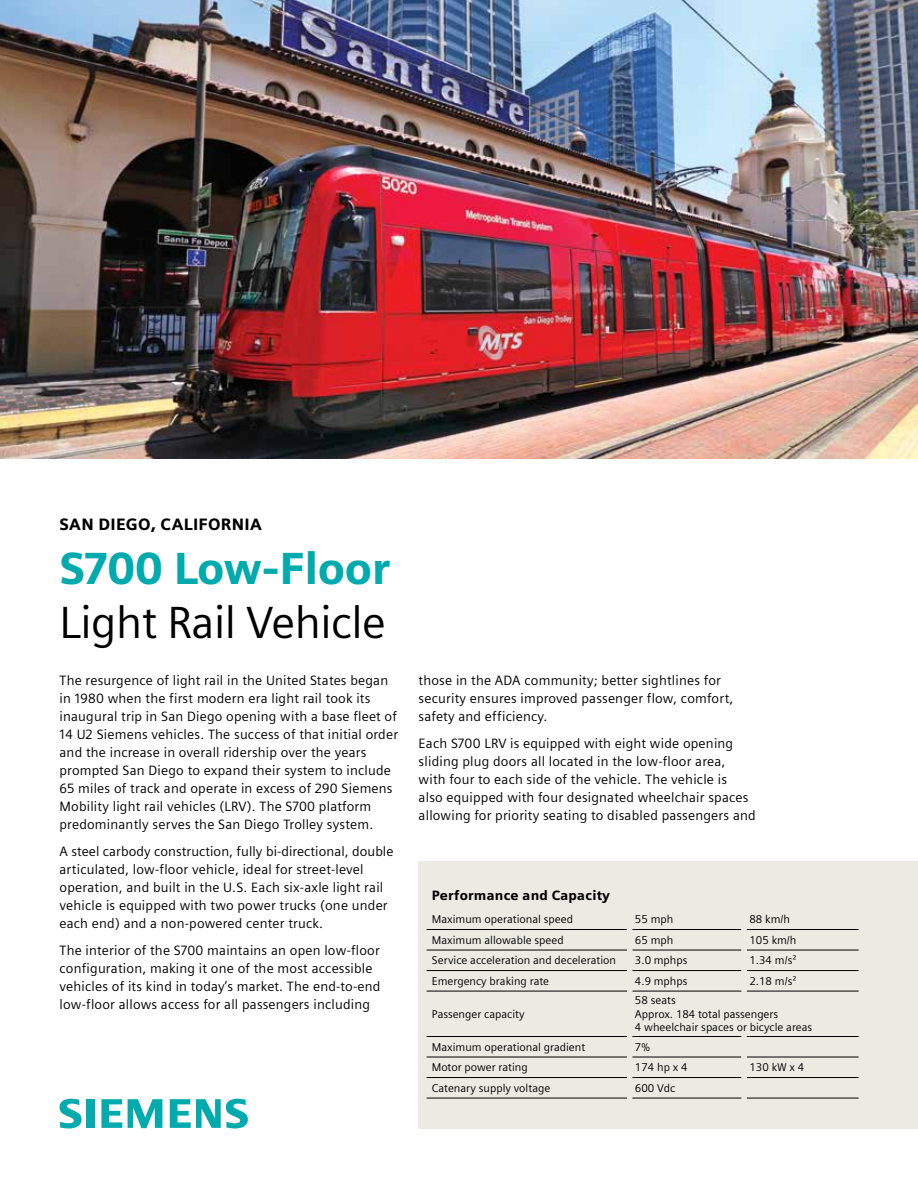
<style>
.page{position:relative;width:918px;height:1188px;background:#fff}
.page>*{position:absolute;margin:0;border:0;box-sizing:border-box;transform-origin:0 0}
.t1{font:45px "Siemens Sans";letter-spacing:-.01em;color:#000}
.t2{font:900 45px "Siemens Sans";letter-spacing:-.01em;color:#00aaad}
.t3{font:900 16.5px "Siemens Sans";letter-spacing:.02em;color:#000}
.t4{font:13.5px/18px "Siemens Sans";letter-spacing:.015em;color:#000}
.t5{font:900 13.5px "Siemens Sans";letter-spacing:.015em;color:#000}
.t6{font:11.25px/13.5px "Siemens Sans";color:#000}
</style>
<div class="page">
<div style="left:419px;top:861px;width:499px;height:267px;background:#ebebe4"></div>
<svg style="left:60px;top:1099px;width:34px;height:29px"></svg>
<svg style="left:101px;top:1099px;width:21px;height:29px"></svg>
<svg style="left:128px;top:1099px;width:34px;height:29px"></svg>
<svg style="left:170px;top:1099px;width:78px;height:29px"></svg>
<hr style="left:632px;top:929px;width:109px;height:1px;background:#000">
<hr style="left:747px;top:929px;width:112px;height:1px;background:#000">
<hr style="left:632px;top:950px;width:109px;height:1px;background:#000">
<hr style="left:747px;top:950px;width:112px;height:1px;background:#000">
<hr style="left:632px;top:1057px;width:109px;height:1px;background:#000">
<hr style="left:747px;top:1057px;width:112px;height:1px;background:#000">
<hr style="left:632px;top:1077px;width:109px;height:1px;background:#000">
<hr style="left:747px;top:1077px;width:112px;height:1px;background:#000">
<hr style="left:632px;top:1098px;width:109px;height:1px;background:#000">
<hr style="left:747px;top:1098px;width:112px;height:1px;background:#000">
<hr style="left:632px;top:970px;width:109px;height:1px;background:#000">
<hr style="left:747px;top:970px;width:112px;height:1px;background:#000">
<hr style="left:632px;top:991px;width:109px;height:1px;background:#000">
<hr style="left:747px;top:991px;width:112px;height:1px;background:#000">
<hr style="left:632px;top:1036px;width:109px;height:1px;background:#000">
<hr style="left:747px;top:1036px;width:112px;height:1px;background:#000">
<hr style="left:427px;top:929px;width:200px;height:1px;background:#000">
<hr style="left:427px;top:950px;width:200px;height:1px;background:#000">
<hr style="left:427px;top:970px;width:200px;height:1px;background:#000">
<hr style="left:427px;top:991px;width:200px;height:1px;background:#000">
<hr style="left:427px;top:1036px;width:200px;height:1px;background:#000">
<hr style="left:427px;top:1057px;width:200px;height:1px;background:#000">
<hr style="left:427px;top:1077px;width:200px;height:1px;background:#000">
<hr style="left:427px;top:1098px;width:200px;height:1px;background:#000">
<img style="left:0;top:0;width:918px;height:459px">
<p class="t3" style="left:60px;top:511px;width:204px">SAN DIEGO, CALIFORNIA</p>
<h1 class="t2" style="left:60px;top:532px;width:332px">S700 Low-Floor</h1>
<h1 class="t1" style="left:60px;top:588px;width:328px">Light Rail Vehicle</h1>
<p class="t4" style="left:60px;top:670px;width:340px">The resurgence of light rail in the United States began in 1980 when the first modern era light rail took its inaugural trip in San Diego opening with a base fleet of 14 U2 Siemens vehicles. The success of that initial order and the increase in overall ridership over the years prompted San Diego to expand their system to include 65 miles of track and operate in excess of 290 Siemens Mobility light rail vehicles (LRV). The S700 platform predominantly serves the San Diego Trolley system.</p>
<p class="t4" style="left:60px;top:841px;width:336px">A steel carbody construction, fully bi-directional, double articulated, low-floor vehicle, ideal for street-level operation, and built in the U.S. Each six-axle light rail vehicle is equipped with two power trucks (one under each end) and a non-powered center truck.</p>
<p class="t4" style="left:60px;top:941px;width:322px">The interior of the S700 maintains an open low-floor configuration, making it one of the most accessible vehicles of its kind in today’s market. The end-to-end low-floor allows access for all passengers including</p>
<p class="t4" style="left:419px;top:670px;width:316px">those in the ADA community; better sightlines for security ensures improved passenger flow, comfort, safety and efficiency.</p>
<p class="t4" style="left:419px;top:733px;width:339px">Each S700 LRV is equipped with eight wide opening sliding plug doors all located in the low-floor area, with four to each side of the vehicle. The vehicle is<br>also equipped with four designated wheelchair spaces allowing for priority seating to disabled passengers and</p>
<p class="t5" style="left:432px;top:885px;width:180px">Performance and Capacity</p>
<p class="t6" style="left:432px;top:912px;width:143px">Maximum operational speed</p>
<p class="t6" style="left:635px;top:912px;width:40px">55 mph</p>
<p class="t6" style="left:749px;top:912px;width:42px">88 km/h</p>
<p class="t6" style="left:432px;top:932px;width:133px">Maximum allowable speed</p>
<p class="t6" style="left:635px;top:932px;width:40px">65 mph</p>
<p class="t6" style="left:749px;top:932px;width:49px">105 km/h</p>
<p class="t6" style="left:432px;top:953px;width:186px">Service acceleration and deceleration</p>
<p class="t6" style="left:635px;top:953px;width:54px">3.0 mphps</p>
<p class="t6" style="left:749px;top:953px;width:49px">1.34 m/s²</p>
<p class="t6" style="left:432px;top:973px;width:119px">Emergency braking rate</p>
<p class="t6" style="left:635px;top:973px;width:54px">4.9 mphps</p>
<p class="t6" style="left:749px;top:973px;width:49px">2.18 m/s²</p>
<p class="t6" style="left:432px;top:1006px;width:94px">Passenger capacity</p>
<p class="t6" style="left:635px;top:993px;width:179px">58 seats<br>Approx. 184 total passengers<br>4 wheelchair spaces or bicycle areas</p>
<p class="t6" style="left:432px;top:1039px;width:155px">Maximum operational gradient</p>
<p class="t6" style="left:635px;top:1039px;width:16px">7%</p>
<p class="t6" style="left:432px;top:1060px;width:97px">Motor power rating</p>
<p class="t6" style="left:635px;top:1060px;width:54px">174 hp x 4</p>
<p class="t6" style="left:749px;top:1060px;width:57px">130 kW x 4</p>
<p class="t6" style="left:432px;top:1080px;width:120px">Catenary supply voltage</p>
<p class="t6" style="left:635px;top:1080px;width:42px">600 Vdc</p>
</div>
